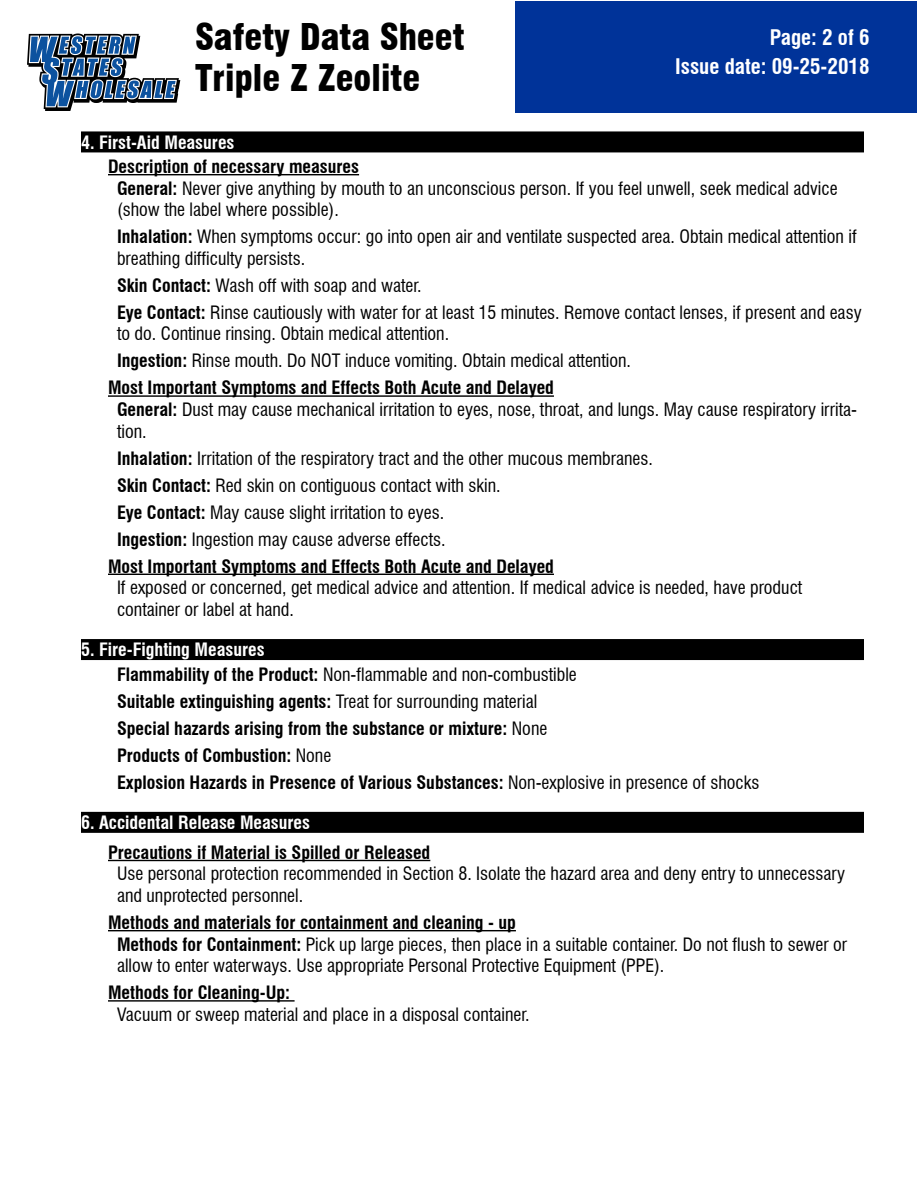
<style>
.page{position:relative;width:918px;height:1188px;background:#fff}
.page>*{position:absolute;margin:0;border:0;box-sizing:border-box;transform-origin:0 0}
.t1{font:900 condensed 36px/41.2px "Swiss 721 BT";color:#000}
.t2{font:700 condensed 21px "Swiss 721 BT";color:#fff}
.t3{font:condensed 18px/21.6px "Swiss 721 BT";color:#000}
.t4{font:700 condensed 18px/27px "Swiss 721 BT";color:#000}
.t5{font:700 condensed 18px "Swiss 721 BT";color:#fff}
.s1{font-weight:700}
.s2{font-weight:700;color:#fff}
.s3{font-weight:400}
</style>
<div class="page">
<div style="left:515px;top:1px;width:402px;height:111px;background:#039"></div>
<svg style="left:27px;top:34px;width:153px;height:77px"></svg>
<div style="left:81px;top:131px;width:783px;height:21px;background:#000"></div>
<hr style="left:108px;top:174px;width:251px;height:1px;background:#000">
<hr style="left:108px;top:395px;width:446px;height:2px;background:#000">
<hr style="left:108px;top:574px;width:446px;height:1px;background:#000">
<div style="left:81px;top:639px;width:783px;height:21px;background:#000"></div>
<div style="left:81px;top:812px;width:783px;height:21px;background:#000"></div>
<hr style="left:108px;top:860px;width:322px;height:1px;background:#000">
<hr style="left:108px;top:930px;width:408px;height:1px;background:#000">
<hr style="left:108px;top:1000px;width:187px;height:2px;background:#000">
<h1 class="t1" style="left:195px;top:17px;width:271px">Safety Data Sheet<br>Triple Z Zeolite</h1>
<p class="t2" style="left:770px;top:25px;width:101px">Page: 2 of 6</p>
<p class="t2" style="left:675px;top:53px;width:196px">Issue date: 09-25-2018</p>
<p class="t5" style="left:81px;top:131px;width:155px">4. First-Aid Measures</p>
<p class="t3" style="left:117px;top:156px;width:722px;text-indent:-9px"><span class="s1">Description of necessary measures<br>General:</span> Never give anything by mouth to an unconscious person. If you feel unwell, seek medical advice (show the label where possible).</p>
<p class="t3" style="left:117px;top:226px;width:741px"><span class="s1">Inhalation:</span> When symptoms occur: go into open air and ventilate suspected area. Obtain medical attention if breathing difficulty persists.</p>
<p class="t3" style="left:117px;top:272px;width:746px;line-height:27px"><span class="s1">Skin Contact:</span> Wash off with soap and water.<br><span class="s1">Eye Contact:</span> Rinse cautiously with water for at least 15 minutes. Remove contact lenses, if present and easy</p>
<p class="t3" style="left:117px;top:323px;width:334px">to do. Continue rinsing. Obtain medical attention.</p>
<p class="t3" style="left:117px;top:350px;width:516px"><span class="s1">Ingestion:</span> Rinse mouth. Do NOT induce vomiting. Obtain medical attention.</p>
<p class="t4" style="left:108px;top:374px;width:448px">Most Important Symptoms and Effects Both Acute and Delayed</p>
<p class="t3" style="left:117px;top:399px;width:742px"><span class="s1">General:</span> Dust may cause mechanical irritation to eyes, nose, throat, and lungs. May cause respiratory irrita&shy;tion.</p>
<p class="t3" style="left:117px;top:447px;width:538px"><span class="s1">Inhalation:</span> Irritation of the respiratory tract and the other mucous membranes.</p>
<p class="t3" style="left:117px;top:474px;width:385px"><span class="s1">Skin Contact:</span> Red skin on contiguous contact with skin.</p>
<p class="t3" style="left:117px;top:501px;width:329px"><span class="s1">Eye Contact:</span> May cause slight irritation to eyes.</p>
<p class="t3" style="left:117px;top:528px;width:330px"><span class="s1">Ingestion:</span> Ingestion may cause adverse effects.</p>
<p class="t4" style="left:108px;top:553px;width:448px">Most Important Symptoms and Effects Both Acute and Delayed</p>
<p class="t3" style="left:117px;top:577px;width:687px">If exposed or concerned, get medical advice and attention. If medical advice is needed, have product container or label at hand.</p>
<p class="t3" style="left:117px;top:638px;width:461px;line-height:24.3px;text-indent:-36px"><span class="s2">5. Fire-Fighting Measures<br></span><span class="s1">Flammability of the Product:</span> Non-flammable and non-combustible</p>
<p class="t4" style="left:117px;top:688px;width:644px">Suitable extinguishing agents: <span class="s3">Treat for surrounding material<br></span>Special hazards arising from the substance or mixture: <span class="s3">None<br></span>Products of Combustion: <span class="s3">None<br></span>Explosion Hazards in Presence of Various Substances: <span class="s3">Non-explosive in presence of shocks</span></p>
<p class="t5" style="left:81px;top:812px;width:231px">6. Accidental Release Measures</p>
<p class="t4" style="left:108px;top:839px;width:324px">Precautions if Material is Spilled or Released</p>
<p class="t3" style="left:117px;top:863px;width:730px">Use personal protection recommended in Section 8. Isolate the hazard area and deny entry to unnecessary and unprotected personnel.</p>
<p class="t3" style="left:117px;top:912px;width:732px;text-indent:-9px"><span class="s1">Methods and materials for containment and cleaning - up<br>Methods for Containment:</span> Pick up large pieces, then place in a suitable container. Do not flush to sewer or allow to enter waterways. Use appropriate Personal Protective Equipment (PPE).</p>
<p class="t4" style="left:108px;top:979px;width:184px">Methods for Cleaning-Up:</p>
<p class="t3" style="left:117px;top:1003px;width:414px">Vacuum or sweep material and place in a disposal container.</p>
</div>
